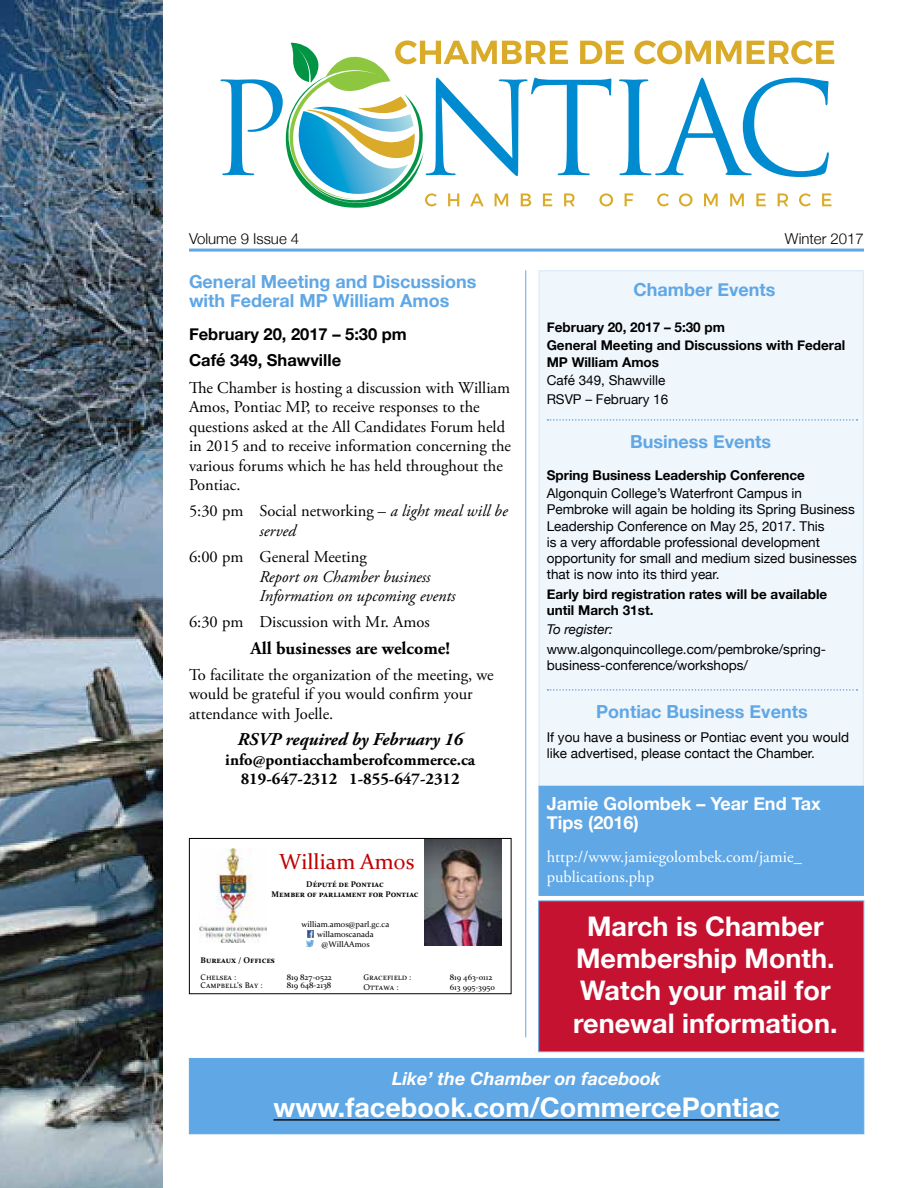
<style>
.page{position:relative;width:918px;height:1188px;background:#fff}
.page>*{position:absolute;margin:0;border:0;box-sizing:border-box;transform-origin:0 0}
.t1{font:700 27px/32.4px "Helvetica Neue";color:#fff;text-align:center}
.t2{font:21.75px "Constantia";color:#c00000}
.t3{font:700 18px/19.5px "Helvetica Neue";color:#60a7e5}
.t4{font:700 18px/19.5px "Helvetica Neue";color:#fff}
.t5{font:italic 700 18px "Helvetica Neue";color:#fff}
.t6{font:700 18px "Adobe Garamond Pro";color:#000}
.t7{font:italic 700 18px "Adobe Garamond Pro";color:#000}
.t8{font:16.5px/19.5px "Adobe Garamond Pro";color:#000}
.t9{font:700 16.5px/19.5px "Adobe Garamond Pro";color:#000;text-align:center}
.t10{font:16.5px/19.5px "Adobe Garamond Pro";color:#fff}
.t11{font:italic 16.5px/19.5px "Adobe Garamond Pro";color:#000}
.t12{font:700 16.5px/26.2px "Helvetica Neue";color:#000}
.t13{font:300 15px "Helvetica Neue";color:#000}
.t14{font:13.5px/16.2px "Helvetica Neue";color:#000}
.t15{font:700 13.5px/18.3px "Helvetica Neue";color:#000}
.t16{font:italic 13.5px "Helvetica Neue";color:#000}
.t17{font:8.25px/10.1px "Constantia";color:#000;text-align:center}
.t18{font:700 8.25px/10.1px "Constantia";color:#000;text-align:center}
.s1{font-style:italic}
</style>
<div class="page">
<div style="left:538px;top:901px;width:326px;height:151px;background:#c41230;border:1px solid #60a7e5"></div>
<div style="left:189px;top:1058px;width:675px;height:76px;background:#60a7e5"></div>
<div style="left:538px;top:270px;width:326px;height:518px;background:#eff6fc;border:2px solid #dfedfa"></div>
<hr style="left:189px;top:249px;width:675px;height:3px;background:#60a7e5">
<hr style="left:525px;top:270px;width:1px;height:767px;background:#60a7e5">
<svg style="left:548px;top:419px;width:309px;height:2px"></svg>
<svg style="left:548px;top:689px;width:309px;height:2px"></svg>
<hr style="left:273px;top:1119px;width:507px;height:2px;background:#000">
<svg style="left:221px;top:40px;width:613px;height:168px"></svg>
<div style="left:538px;top:786px;width:326px;height:110px;background:#60a7e5"></div>
<img style="left:0;top:0;width:162px;height:1188px">
<img style="left:424px;top:840px;width:78px;height:105px">
<img style="left:200px;top:849px;width:66px;height:93px">
<svg style="left:307px;top:931px;width:7px;height:16px"></svg>
<div style="left:189px;top:838px;width:323px;height:156px;border:1px solid #000"></div>
<p class="t13" style="left:189px;top:227px;width:112px">Volume 9 Issue 4</p>
<p class="t13" style="left:785px;top:227px;width:81px">Winter 2017</p>
<h3 class="t3" style="left:634px;top:280px;width:144px">Chamber Events</h3>
<h3 class="t3" style="left:189px;top:272px;width:289px">General Meeting and Discussions with Federal MP William Amos</h3>
<p class="t12" style="left:189px;top:321px;width:219px">February 20, 2017 – 5:30 pm<br>Café 349, Shawville</p>
<p class="t8" style="left:189px;top:378px;width:324px">The Chamber is hosting a discussion with William Amos, Pontiac MP, to receive responses to the questions asked at the All Candidates Forum held in 2015 and to receive information concerning the various forums which he has held throughout the Pontiac.</p>
<p class="t8" style="left:260px;top:502px;width:250px;text-indent:-71px">5:30 pm Social networking – <span class="s1">a light meal will be served</span></p>
<p class="t8" style="left:189px;top:548px;width:179px">6:00 pm General Meeting</p>
<p class="t11" style="left:260px;top:567px;width:197px">Report on Chamber business<br>Information on upcoming events</p>
<p class="t8" style="left:189px;top:613px;width:242px">6:30 pm Discussion with Mr. Amos</p>
<h3 class="t6" style="left:250px;top:637px;width:201px">All businesses are welcome!</h3>
<p class="t8" style="left:189px;top:665px;width:306px">To facilitate the organization of the meeting, we would be grateful if you would confirm your attendance with Joelle.</p>
<h3 class="t7" style="left:238px;top:729px;width:227px">RSVP required by February 16</h3>
<p class="t9" style="left:225px;top:750px;width:251px">info@pontiacchamberofcommerce.ca<br>819-647-2312 1-855-647-2312</p>
<p class="t15" style="left:547px;top:318px;width:300px">February 20, 2017 – 5:30 pm<br>General Meeting and Discussions with Federal</p>
<p class="t15" style="left:547px;top:353px;width:114px">MP William Amos</p>
<p class="t14" style="left:547px;top:371px;width:123px;line-height:19.5px">Café 349, Shawville<br>RSVP – February 16</p>
<h3 class="t3" style="left:630px;top:432px;width:143px">Business Events</h3>
<p class="t15" style="left:547px;top:466px;width:260px">Spring Business Leadership Conference</p>
<p class="t14" style="left:547px;top:486px;width:312px">Algonquin College’s Waterfront Campus in Pembroke will again be holding its Spring Business Leadership Conference on May 25, 2017. This<br>is a very affordable professional development opportunity for small and medium sized businesses that is now into its third year.</p>
<p class="t15" style="left:547px;top:586px;width:282px;line-height:16.2px">Early bird registration rates will be available until March 31st.</p>
<p class="t16" style="left:547px;top:620px;width:68px">To register:</p>
<p class="t14" style="left:547px;top:642px;width:281px">www.algonquincollege.com/pembroke/spring&shy;business-conference/workshops/</p>
<h3 class="t3" style="left:596px;top:702px;width:213px">Pontiac Business Events</h3>
<p class="t14" style="left:547px;top:730px;width:304px">If you have a business or Pontiac event you would like advertised, please contact the Chamber.</p>
<h2 class="t2" style="left:279px;top:847px;width:137px">William Amos</h2>
<p class="t18" style="left:271px;top:879px;width:149px">Député de Pontiac<br>Member of parliament for Pontiac</p>
<p class="t17" style="left:302px;top:918px;width:89px">william.amos@parl.gc.ca willamoscanada @WillAAmos</p>
<p class="t18" style="left:201px;top:954px;width:76px">Bureaux / Offices</p>
<p class="t17" style="left:201px;top:972px;width:37px">Chelsea :</p>
<p class="t17" style="left:287px;top:972px;width:47px">819 827-0522</p>
<p class="t17" style="left:201px;top:980px;width:63px">Campbell’s Bay :</p>
<p class="t17" style="left:287px;top:980px;width:46px">819 648-2138</p>
<p class="t17" style="left:364px;top:972px;width:49px">Gracefield :</p>
<p class="t17" style="left:450px;top:972px;width:44px">819 463-0112</p>
<p class="t17" style="left:364px;top:982px;width:37px">Ottawa :</p>
<p class="t17" style="left:450px;top:982px;width:47px">613 995-3950</p>
<h3 class="t4" style="left:547px;top:794px;width:275px">Jamie Golombek – Year End Tax<br>Tips (2016)</h3>
<p class="t10" style="left:547px;top:848px;width:257px">http://www.jamiegolombek.com/jamie_ publications.php</p>
<h1 class="t1" style="left:573px;top:910px;width:266px">March is Chamber<br>Membership Month.<br>Watch your mail for renewal information.</h1>
<h3 class="t5" style="left:392px;top:1064px;width:270px">Like’ the Chamber on facebook</h3>
<h1 class="t1" style="left:273px;top:1092px;width:508px">www.facebook.com/CommercePontiac</h1>
</div>
